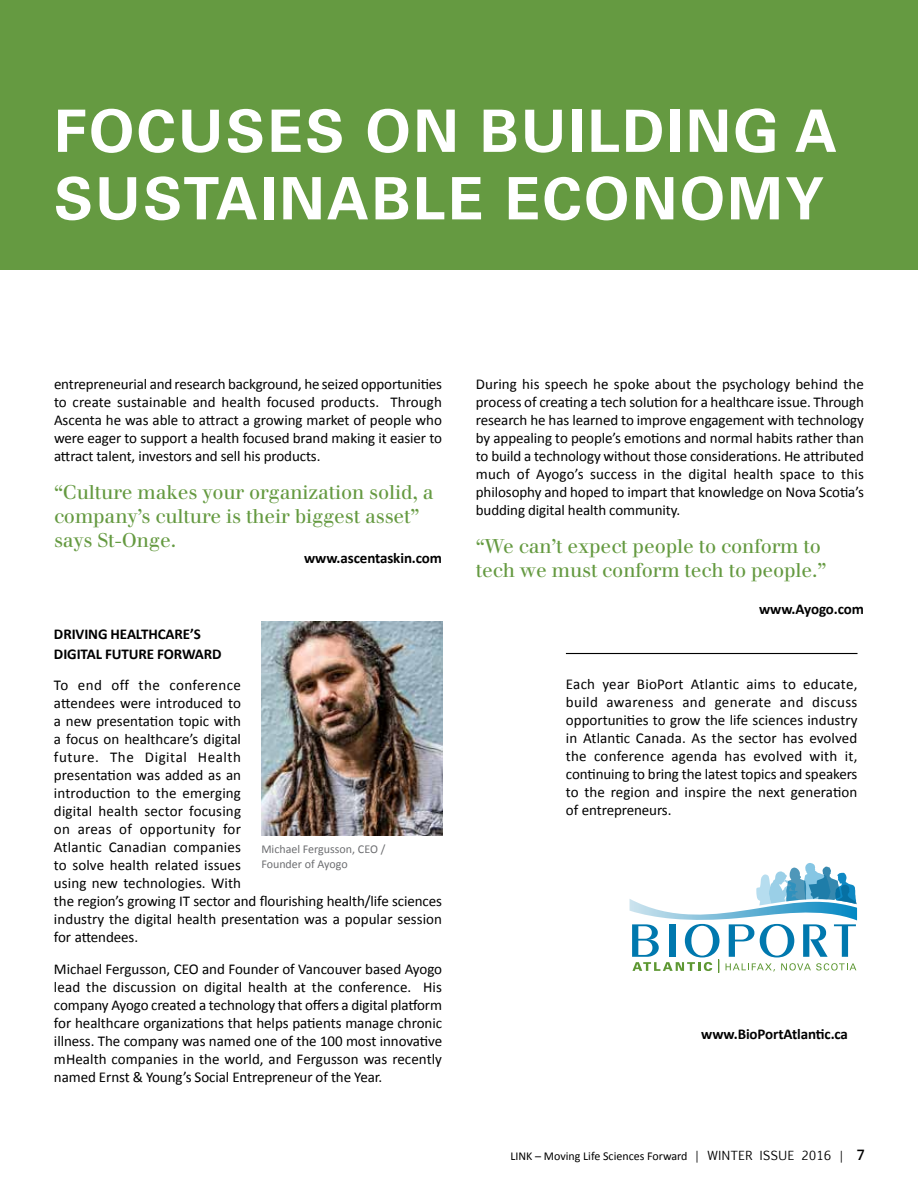
<style>
.page{position:relative;width:918px;height:1188px;background:#fff}
.page>*{position:absolute;margin:0;border:0;box-sizing:border-box;transform-origin:0 0}
.t1{font:700 58.5px/67.5px "Univers";letter-spacing:.04em;color:#fff}
.t2{font:19.5px/24px "Justus";letter-spacing:-.01em;color:#659a41}
.t3{font:15px/18px "Calibri";color:#000;text-align:justify}
.t4{font:700 15px/19.5px "Calibri";letter-spacing:-.005em;color:#000}
.t5{font:12px "Calibri";color:#000}
.t6{font:12px/15px "Calibri";color:#6d6e71}
.s1{font-family:"Univers"}
.s2{font-family:"Euphemia UCAS"}
.s3{font-family:"Euphemia UCAS";font-weight:700;font-size:13.5px}
</style>
<div class="page">
<div style="left:0;top:0;width:918px;height:270px;background:#659a41"></div>
<img style="left:261px;top:622px;width:181px;height:213px">
<svg style="left:629px;top:863px;width:228px;height:110px"></svg>
<hr style="left:566px;top:653px;width:292px;height:1px;background:#000">
<h1 class="t1" style="left:54px;top:98px;width:785px">FOCUSES ON BUILDING A<br>SUSTAINABLE ECONOMY</h1>
<p class="t3" style="left:54px;top:375px;width:390px">entrepreneurial and research background, he seized opportunities to create sustainable and health focused products. Through Ascenta he was able to attract a growing market of people who were eager to support a health focused brand making it easier to attract talent, investors and sell his products.</p>
<h2 class="t2" style="left:54px;top:480px;width:381px">“Culture makes your organization solid, a company’s culture is their biggest asset” says St-Onge.</h2>
<p class="t4" style="left:304px;top:549px;width:139px">www.ascentaskin.com</p>
<p class="t4" style="left:54px;top:624px;width:169px">DRIVING HEALTHCARE’S<br>DIGITAL FUTURE FORWARD</p>
<p class="t3" style="left:54px;top:676px;width:390px;text-align:left">To end off the conference<br>attendees were introduced to<br>a new presentation topic with<br>a focus on healthcare’s digital<br>future. The Digital Health<br>presentation was added as an<br>introduction to the emerging<br>digital health sector focusing<br>on areas of opportunity for<br>Atlantic Canadian companies<br>to solve health related issues<br>using new technologies. With<br>the region’s growing IT sector and flourishing health/life sciences industry the digital health presentation was a popular session for attendees.</p>
<p class="t3" style="left:54px;top:960px;width:390px">Michael Fergusson, CEO and Founder of Vancouver based Ayogo lead the discussion on digital health at the conference. His company Ayogo created a technology that offers a digital platform for healthcare organizations that helps patients manage chronic illness. The company was named one of the 100 most innovative mHealth companies in the world, and Fergusson was recently named Ernst &amp; Young’s Social Entrepreneur of the Year.</p>
<p class="t6" style="left:261px;top:841px;width:125px">Michael Fergusson, CEO /<br>Founder of Ayogo</p>
<p class="t3" style="left:476px;top:375px;width:390px">During his speech he spoke about the psychology behind the process of creating a tech solution for a healthcare issue. Through research he has learned to improve engagement with technology by appealing to people’s emotions and normal habits rather than to build a technology without those considerations. He attributed much of Ayogo’s success in the digital health space to this philosophy and hoped to impart that knowledge on Nova Scotia’s budding digital health community.</p>
<h2 class="t2" style="left:476px;top:534px;width:352px">“We can’t expect people to conform to tech we must conform tech to people.”</h2>
<p class="t4" style="left:759px;top:599px;width:106px">www.Ayogo.com</p>
<p class="t3" style="left:566px;top:675px;width:293px">Each year BioPort Atlantic aims to educate, build awareness and generate and discuss opportunities to grow the life sciences industry in Atlantic Canada. As the sector has evolved the conference agenda has evolved with it, continuing to bring the latest topics and speakers to the region and inspire the next generation of entrepreneurs.</p>
<p class="t4" style="left:701px;top:1024px;width:148px">www.BioPortAtlantic.ca</p>
<p class="t5" style="left:510px;top:1148px;width:356px">LINK <span class="s1">–</span> Moving Life Sciences Forward <span class="s2">| WINTER ISSUE 2016 |</span> <span class="s3">7</span></p>
</div>
